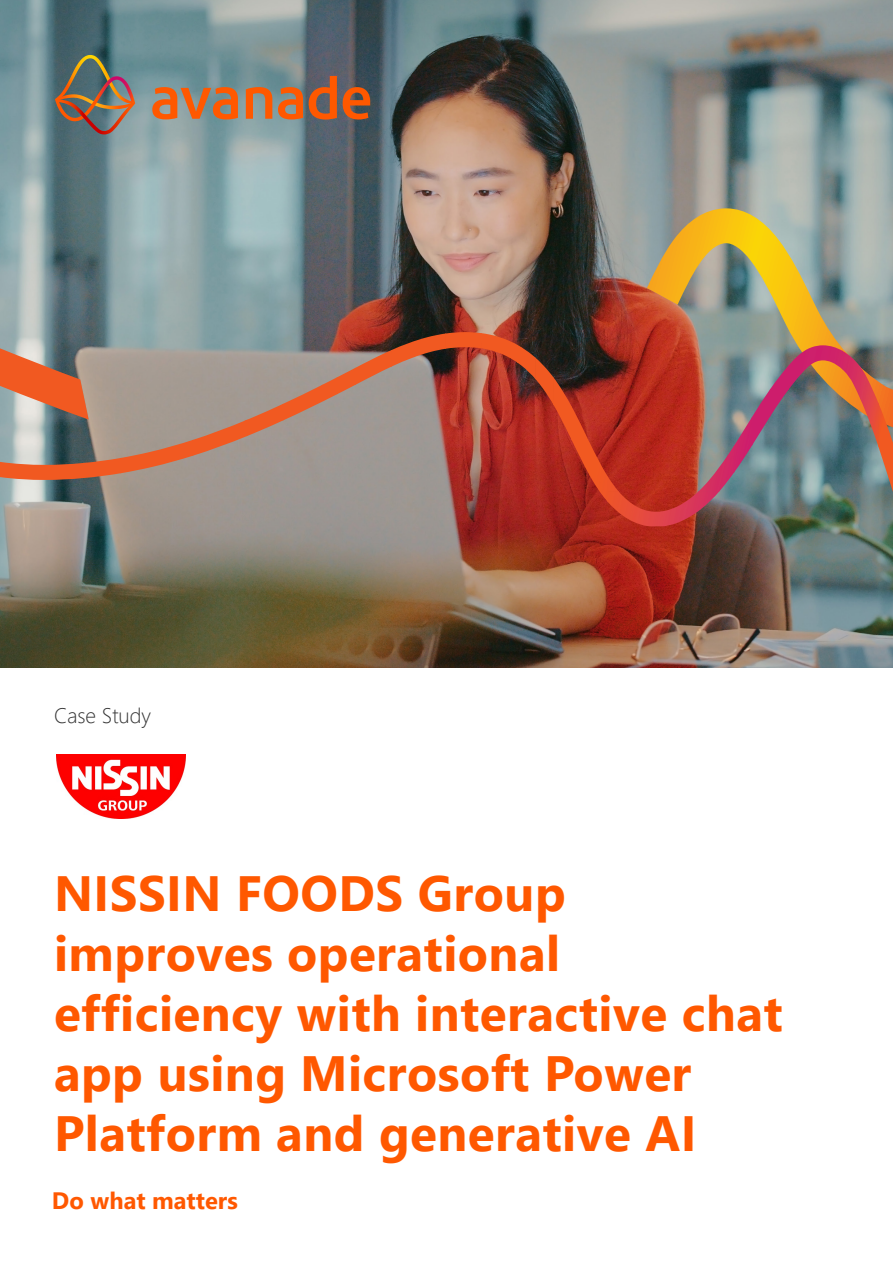
<style>
.page{position:relative;width:893px;height:1263px;background:#fff}
.page>*{position:absolute;margin:0;border:0;box-sizing:border-box;transform-origin:0 0}
.t1{font:700 49.5px/60px "Segoe UI";letter-spacing:.01em;color:#ff5800}
.t2{font:700 23.7px "Segoe UI";color:#ff5800}
.PRI_Cover_Descriptor_Grey{font:300 21px "Segoe UI";color:#333}
.s1{font-style:inherit}
</style>
<div class="page">
<img style="left:0;top:0;width:893px;height:668px">
<img style="left:56px;top:754px;width:129px;height:65px">
<svg style="left:647px;top:208px;width:246px;height:219px"></svg>
<img style="left:607px;top:491px;width:37px;height:34px">
<img style="left:644px;top:509px;width:57px;height:17px">
<img style="left:589px;top:442px;width:19px;height:60px">
<img style="left:670px;top:491px;width:49px;height:18px">
<img style="left:878px;top:403px;width:15px;height:89px">
<img style="left:0;top:458px;width:121px;height:22px">
<img style="left:571px;top:406px;width:19px;height:70px">
<img style="left:607px;top:476px;width:12px;height:16px">
<img style="left:698px;top:456px;width:36px;height:36px">
<img style="left:120px;top:440px;width:73px;height:33px">
<img style="left:734px;top:416px;width:18px;height:57px">
<img style="left:192px;top:420px;width:55px;height:36px">
<img style="left:553px;top:377px;width:19px;height:64px">
<svg style="left:727px;top:445px;width:7px;height:11px"></svg>
<img style="left:752px;top:389px;width:19px;height:57px">
<img style="left:860px;top:366px;width:19px;height:82px">
<img style="left:247px;top:404px;width:36px;height:32px">
<img style="left:283px;top:385px;width:55px;height:36px">
<img style="left:535px;top:357px;width:19px;height:49px">
<img style="left:770px;top:365px;width:19px;height:52px">
<img style="left:337px;top:368px;width:19px;height:26px">
<img style="left:788px;top:350px;width:18px;height:40px">
<img style="left:842px;top:350px;width:19px;height:50px">
<img style="left:321px;top:377px;width:17px;height:8px">
<img style="left:355px;top:350px;width:37px;height:35px">
<img style="left:517px;top:345px;width:19px;height:34px">
<img style="left:806px;top:345px;width:37px;height:25px">
<img style="left:391px;top:333px;width:55px;height:34px">
<img style="left:481px;top:333px;width:37px;height:30px">
<img style="left:445px;top:332px;width:37px;height:17px">
<svg style="left:0;top:348px;width:89px;height:72px"></svg>
<svg style="left:152px;top:87px;width:86px;height:32px"></svg>
<svg style="left:246px;top:87px;width:26px;height:32px"></svg>
<svg style="left:278px;top:87px;width:25px;height:32px"></svg>
<svg style="left:309px;top:76px;width:28px;height:44px"></svg>
<svg style="left:343px;top:87px;width:27px;height:33px"></svg>
<img style="left:55px;top:55px;width:80px;height:80px">
<p class="PRI_Cover_Descriptor_Grey" style="left:54px;top:696px;width:99px">Case Study</p>
<p class="t1" style="left:54px;top:860px;width:730px">NISSIN FOODS Group improves operational effic<span class="s1">i</span>ency with interactive chat app using Microsoft Power<br>Platform and generative AI</p>
<p class="t2" style="left:52px;top:1178px;width:187px">Do what matters</p>
</div>
